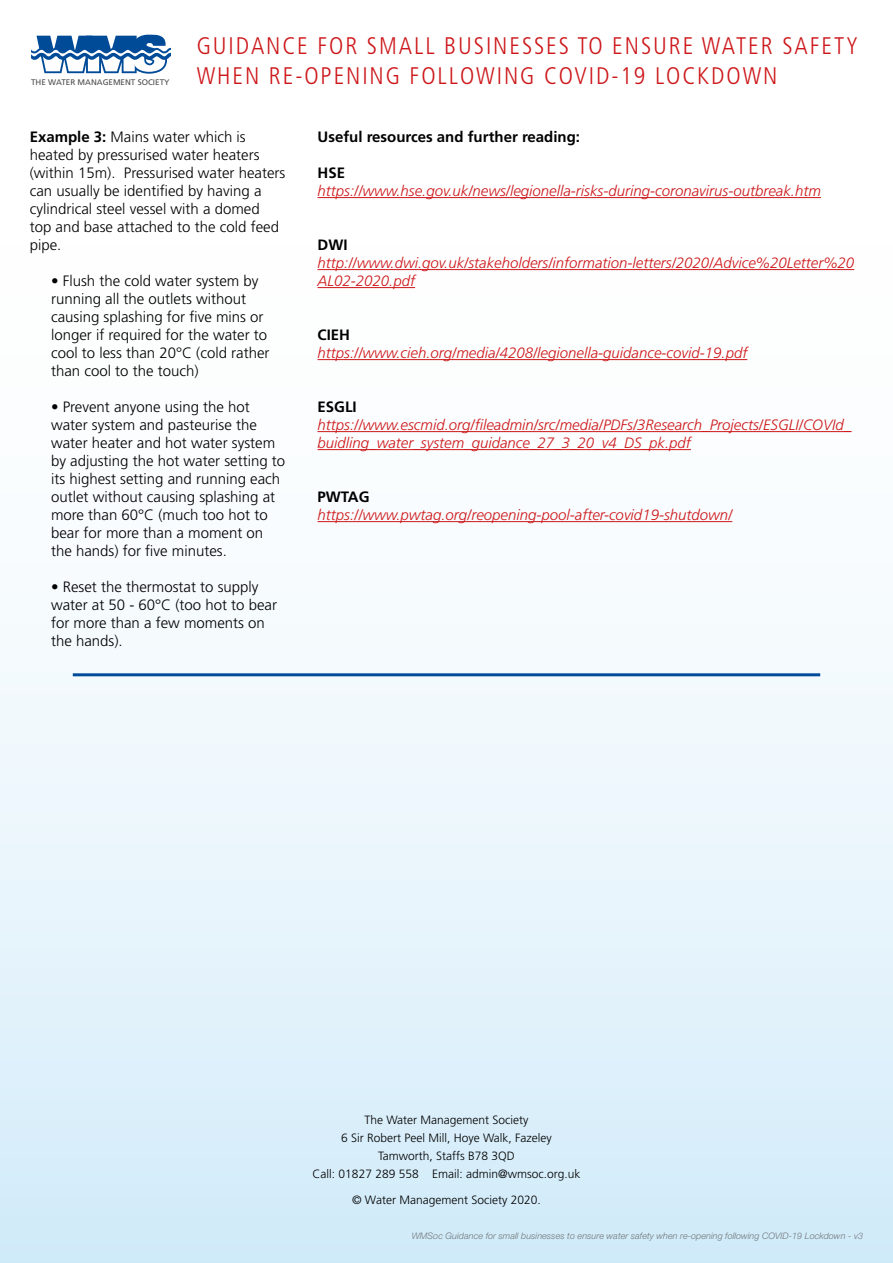
<style>
.page{position:relative;width:893px;height:1263px;background:#fff}
.page>*{position:absolute;margin:0;border:0;box-sizing:border-box;transform-origin:0 0}
.t1{font:300 condensed 24px/30px "Frutiger";letter-spacing:.08em;color:#cd171a}
.t2{font:300 15px/18px "Frutiger";color:#000}
.t3{font:italic 300 15px/18px "Frutiger";color:#cd171a}
.t4{font:700 15px "Frutiger";color:#000}
.t5{font:300 12px/18px "Frutiger";color:#000;text-align:center}
.t6{font:italic 300 9px "Helvetica Neue";letter-spacing:.005em;color:#575756}
.t7{font:8.1px "Frutiger";color:#4a4a49}
.s1{font-weight:700}
</style>
<div class="page">
<div style="left:0;top:117px;width:893px;height:1146px;background:linear-gradient(to bottom,#fff,#d7edfa)"></div>
<svg style="left:31px;top:35px;width:140px;height:39px"></svg>
<hr style="left:317px;top:197px;width:504px;height:1px;background:#cd171a">
<hr style="left:317px;top:269px;width:537px;height:1px;background:#cd171a">
<hr style="left:317px;top:287px;width:98px;height:1px;background:#cd171a">
<hr style="left:317px;top:359px;width:430px;height:1px;background:#cd171a">
<hr style="left:317px;top:431px;width:534px;height:1px;background:#cd171a">
<hr style="left:317px;top:449px;width:374px;height:1px;background:#cd171a">
<hr style="left:317px;top:521px;width:415px;height:1px;background:#cd171a">
<hr style="left:73px;top:673px;width:747px;height:3px;background:#004a9a">
<p class="t7" style="left:31px;top:78px;width:140px">THE WATER MANAGEMENT SOCIETY</p>
<h1 class="t1" style="left:197px;top:31px;width:663px">GUIDANCE FOR SMALL BUSINESSES TO ENSURE WATER SAFETY<br>WHEN RE-OPENING FOLLOWING COVID-19 LOCKDOWN</h1>
<p class="t2" style="left:30px;top:128px;width:257px"><span class="s1">Example 3:</span> Mains water which is heated by pressurised water heaters (within 15m). Pressurised water heaters can usually be identified by having a cylindrical steel vessel with a domed<br>top and base attached to the cold feed pipe.</p>
<p class="t2" style="left:51px;top:272px;width:220px">• Flush the cold water system by running all the outlets without causing splashing for five mins or longer if required for the water to cool to less than 20°C (cold rather than cool to the touch)</p>
<p class="t2" style="left:51px;top:398px;width:236px">• Prevent anyone using the hot water system and pasteurise the water heater and hot water system by adjusting the hot water setting to its highest setting and running each outlet without causing splashing at more than 60°C (much too hot to bear for more than a moment on the hands) for five minutes.</p>
<p class="t2" style="left:51px;top:578px;width:228px">• Reset the thermostat to supply water at 50 - 60°C (too hot to bear for more than a few moments on the hands).</p>
<p class="t4" style="left:317px;top:128px;width:264px">Useful resources and further reading:</p>
<p class="t4" style="left:317px;top:164px;width:29px">HSE</p>
<p class="t3" style="left:317px;top:182px;width:505px">https://www.hse.gov.uk/news/legionella-risks-during-coronavirus-outbreak.htm</p>
<p class="t4" style="left:317px;top:236px;width:31px">DWI</p>
<p class="t3" style="left:317px;top:254px;width:538px">http://www.dwi.gov.uk/stakeholders/information-letters/2020/Advice%20Letter%20<br>AL02-2020.pdf</p>
<p class="t4" style="left:317px;top:326px;width:34px">CIEH</p>
<p class="t3" style="left:317px;top:344px;width:431px">https://www.cieh.org/media/4208/legionella-guidance-covid-19.pdf</p>
<p class="t4" style="left:317px;top:398px;width:41px">ESGLI</p>
<p class="t3" style="left:317px;top:416px;width:535px">https://www.escmid.org/fileadmin/src/media/PDFs/3Research_Projects/ESGLI/COVId_ buidling_water_system_guidance_27_3_20_v4_DS_pk.pdf</p>
<p class="t4" style="left:317px;top:488px;width:54px">PWTAG</p>
<p class="t3" style="left:317px;top:506px;width:416px">https://www.pwtag.org/reopening-pool-after-covid19-shutdown/</p>
<p class="t5" style="left:313px;top:1110px;width:269px">The Water Management Society<br>6 Sir Robert Peel Mill, Hoye Walk, Fazeley Tamworth, Staffs B78 3QD<br>Call: 01827 289 558 Email: admin@wmsoc.org.uk</p>
<p class="t5" style="left:352px;top:1191px;width:190px">© Water Management Society 2020.</p>
<p class="t6" style="left:412px;top:1231px;width:453px">WMSoc Guidance for small businesses to ensure water safety when re-opening following COVID-19 Lockdown - v3</p>
</div>
